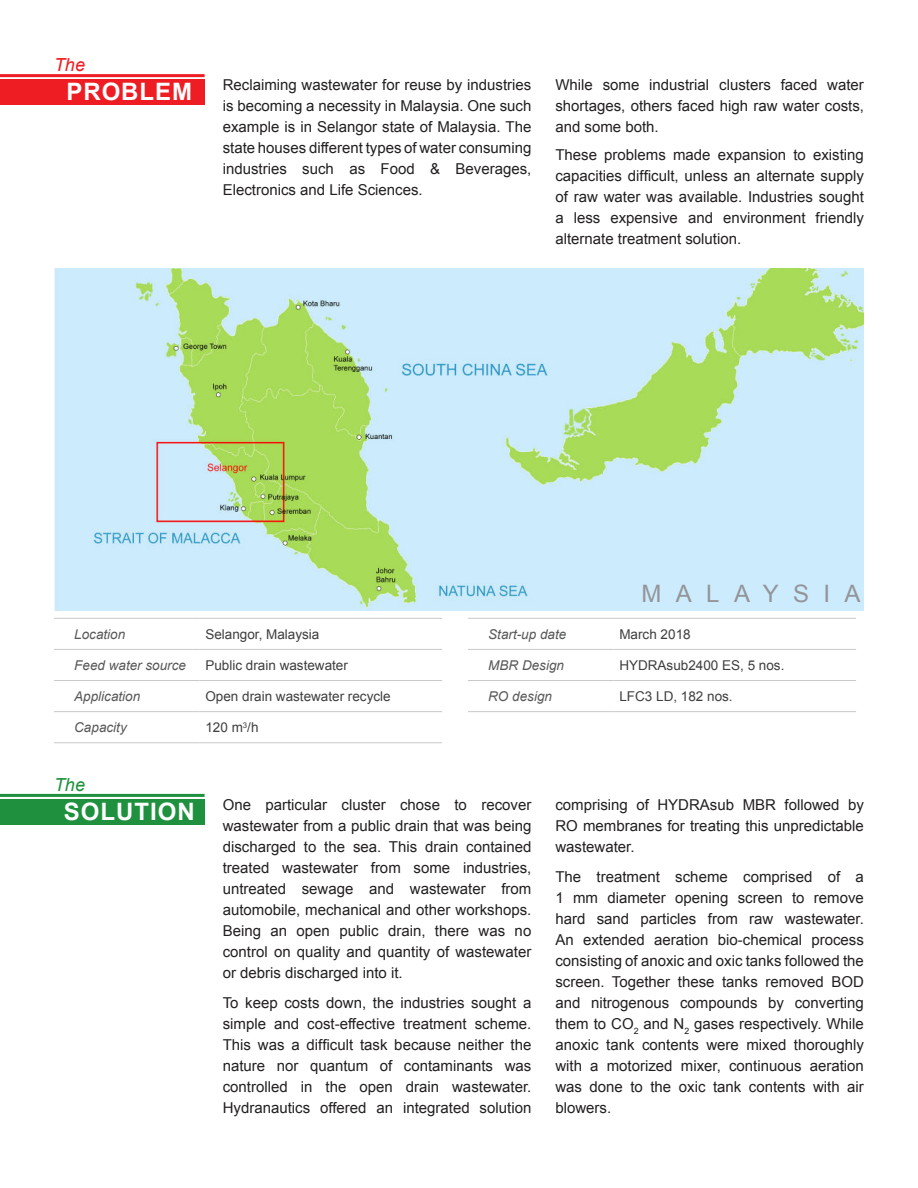
<style>
.page{position:relative;width:918px;height:1188px;background:#fff}
.page>*{position:absolute;margin:0;border:0;box-sizing:border-box;transform-origin:0 0}
.t1{font:700 24px "Arial";letter-spacing:.04em;color:#fff}
.t2{font:24px "Arial";letter-spacing:.6em;color:#939598}
.t3{font:italic 18px "Arial";color:#ee1d23}
.t4{font:italic 18px "Arial";color:#1f913e}
.t5{font:15px/21px "Arial";color:#231f20;text-align:justify}
.t6{font:13.5px "Arial";color:#3e3e3f}
.t7{font:italic 13.5px "Arial";color:#57585a}
</style>
<div class="page">
<img style="left:54px;top:268px;width:810px;height:342px">
<div style="left:0;top:79px;width:205px;height:26px;background:#ee1d23"></div>
<hr style="left:0;top:74px;width:205px;height:3px;background:#ee1d23">
<div style="left:0;top:799px;width:205px;height:25px;background:#1f913e"></div>
<hr style="left:0;top:794px;width:205px;height:3px;background:#1f913e">
<hr style="left:54px;top:618px;width:145px;height:1px;background:#c7c8ca">
<hr style="left:199px;top:618px;width:243px;height:1px;background:#c7c8ca">
<hr style="left:54px;top:649px;width:145px;height:1px;background:#c7c8ca">
<hr style="left:199px;top:649px;width:243px;height:1px;background:#c7c8ca">
<hr style="left:54px;top:680px;width:145px;height:1px;background:#c7c8ca">
<hr style="left:199px;top:680px;width:243px;height:1px;background:#c7c8ca">
<hr style="left:54px;top:711px;width:145px;height:1px;background:#c7c8ca">
<hr style="left:199px;top:711px;width:243px;height:1px;background:#c7c8ca">
<hr style="left:54px;top:743px;width:145px;height:1px;background:#c7c8ca">
<hr style="left:199px;top:743px;width:243px;height:1px;background:#c7c8ca">
<hr style="left:468px;top:618px;width:145px;height:1px;background:#c7c8ca">
<hr style="left:613px;top:618px;width:243px;height:1px;background:#c7c8ca">
<hr style="left:468px;top:649px;width:145px;height:1px;background:#c7c8ca">
<hr style="left:613px;top:649px;width:243px;height:1px;background:#c7c8ca">
<hr style="left:468px;top:680px;width:145px;height:1px;background:#c7c8ca">
<hr style="left:613px;top:680px;width:243px;height:1px;background:#c7c8ca">
<hr style="left:468px;top:711px;width:145px;height:1px;background:#c7c8ca">
<hr style="left:613px;top:711px;width:243px;height:1px;background:#c7c8ca">
<p class="t3" style="left:54px;top:58px;width:33px">The</p>
<h1 class="t1" style="left:66px;top:83px;width:127px">PROBLEM</h1>
<p class="t5" style="left:223px;top:76px;width:310px">Reclaiming wastewater for reuse by industries is becoming a necessity in Malaysia. One such example is in Selangor state of Malaysia. The state houses different types of water consuming industries such as Food &amp; Beverages, Electronics and Life Sciences.</p>
<p class="t5" style="left:555px;top:76px;width:310px">While some industrial clusters faced water shortages, others faced high raw water costs, and some both.</p>
<p class="t5" style="left:555px;top:146px;width:310px">These problems made expansion to existing capacities difficult, unless an alternate supply of raw water was available. Industries sought a less expensive and environment friendly alternate treatment solution.</p>
<h1 class="t2" style="left:642px;top:585px;width:221px">MALAYSIA</h1>
<p class="t7" style="left:74px;top:629px;width:53px">Location</p>
<p class="t6" style="left:205px;top:629px;width:116px">Selangor, Malaysia</p>
<p class="t7" style="left:74px;top:660px;width:113px">Feed water source</p>
<p class="t6" style="left:205px;top:660px;width:144px">Public drain wastewater</p>
<p class="t7" style="left:74px;top:691px;width:68px">Application</p>
<p class="t6" style="left:205px;top:691px;width:187px">Open drain wastewater recycle</p>
<p class="t7" style="left:74px;top:722px;width:54px">Capacity</p>
<p class="t6" style="left:205px;top:722px;width:55px">120 m<sup>3</sup>/h</p>
<p class="t7" style="left:488px;top:629px;width:80px">Start-up date</p>
<p class="t6" style="left:619px;top:629px;width:73px">March 2018</p>
<p class="t7" style="left:488px;top:660px;width:77px">MBR Design</p>
<p class="t6" style="left:619px;top:660px;width:167px">HYDRAsub2400 ES, 5 nos.</p>
<p class="t7" style="left:488px;top:691px;width:65px">RO design</p>
<p class="t6" style="left:619px;top:691px;width:115px">LFC3 LD, 182 nos.</p>
<p class="t4" style="left:54px;top:778px;width:33px">The</p>
<h1 class="t1" style="left:64px;top:803px;width:132px">SOLUTION</h1>
<p class="t5" style="left:223px;top:796px;width:310px">One particular cluster chose to recover wastewater from a public drain that was being discharged to the sea. This drain contained treated wastewater from some industries, untreated sewage and wastewater from automobile, mechanical and other workshops.<br>Being an open public drain, there was no control on quality and quantity of wastewater or debris discharged into it.</p>
<p class="t5" style="left:223px;top:994px;width:310px">To keep costs down, the industries sought a simple and cost-effective treatment scheme.<br>This was a difficult task because neither the nature nor quantum of contaminants was controlled in the open drain wastewater.<br>Hydranautics offered an integrated solution</p>
<p class="t5" style="left:555px;top:796px;width:310px">comprising of HYDRAsub MBR followed by RO membranes for treating this unpredictable wastewater.</p>
<p class="t5" style="left:555px;top:868px;width:310px">The treatment scheme comprised of a 1 mm diameter opening screen to remove hard sand particles from raw wastewater.<br>An extended aeration bio-chemical process consisting of anoxic and oxic tanks followed the screen. Together these tanks removed BOD and nitrogenous compounds by converting them to CO<sub>2</sub> and N<sub>2</sub> gases respectively. While anoxic tank contents were mixed thoroughly with a motorized mixer, continuous aeration was done to the oxic tank contents with air blowers.</p>
</div>
